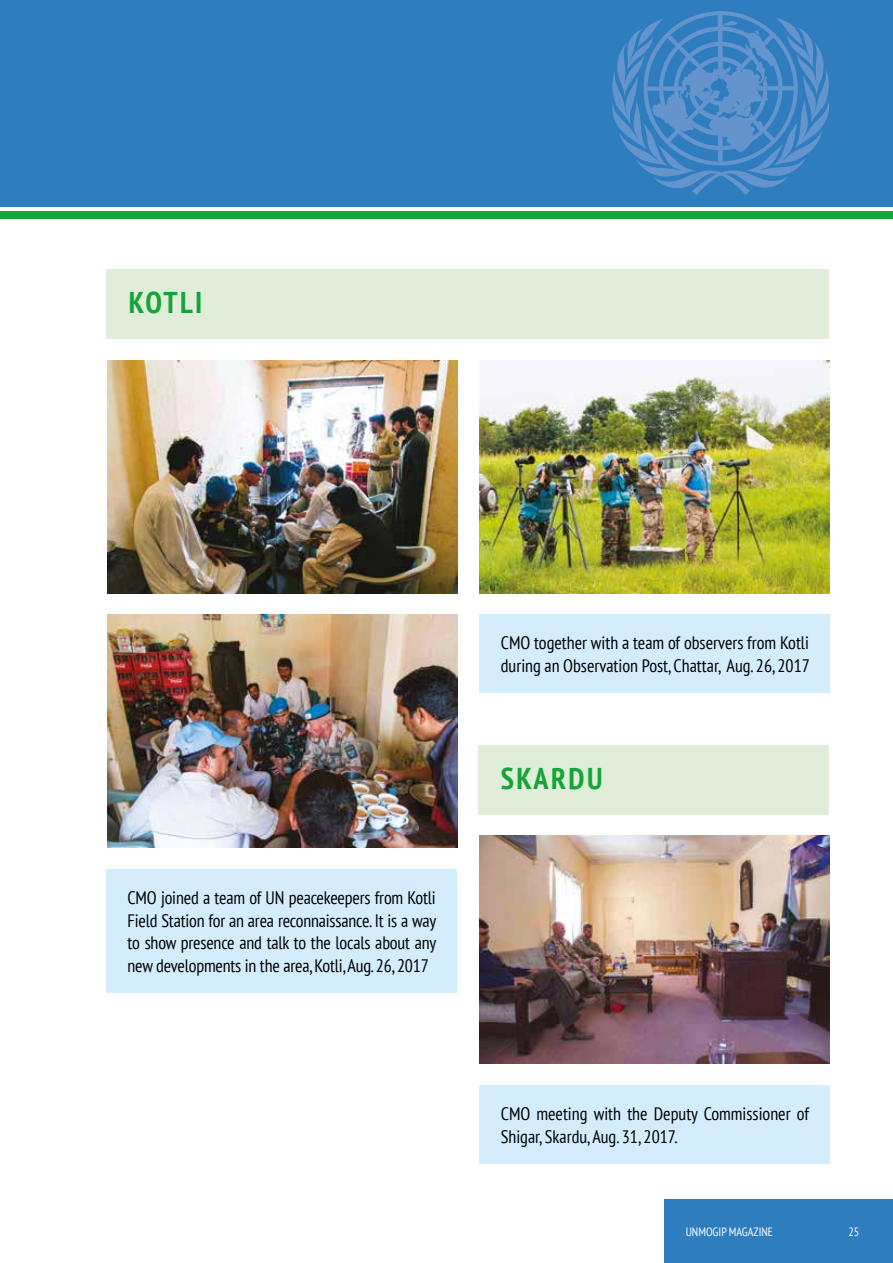
<style>
.page{position:relative;width:893px;height:1263px;background:#fff}
.page>*{position:absolute;margin:0;border:0;box-sizing:border-box;transform-origin:0 0}
.t1{font:700 condensed 30px "PT Sans";letter-spacing:.08em;color:#13a538}
.t2{font:condensed 18px/22.5px "PT Sans";color:#000}
.t3{font:condensed 12px "PT Sans";color:#fff}
</style>
<div class="page">
<div style="left:0;top:0;width:893px;height:206px;background:#2d7dbf"></div>
<div style="left:0;top:212px;width:893px;height:7px;background:#13a538"></div>
<svg style="left:612px;top:11px;width:217px;height:184px"></svg>
<div style="left:106px;top:869px;width:351px;height:124px;background:#d4edfc"></div>
<div style="left:479px;top:614px;width:351px;height:79px;background:#d4edfc"></div>
<div style="left:479px;top:1085px;width:351px;height:79px;background:#d4edfc"></div>
<img style="left:107px;top:360px;width:350px;height:233px">
<img style="left:107px;top:614px;width:350px;height:234px">
<img style="left:479px;top:360px;width:350px;height:233px">
<img style="left:479px;top:836px;width:350px;height:227px">
<div style="left:478px;top:745px;width:351px;height:70px;background:#e0edd9"></div>
<div style="left:106px;top:269px;width:723px;height:70px;background:#e0edd9"></div>
<div style="left:664px;top:1199px;width:229px;height:64px;background:#2d7dbf"></div>
<h1 class="t1" style="left:129px;top:282px;width:75px">KOTLI</h1>
<p class="t2" style="left:128px;top:886px;width:310px;text-align:justify">CMO joined a team of UN peacekeepers from Kotli Field Station for an area reconnaissance. It is a way to show presence and talk to the locals about any new developments in the area, Kotli, Aug. 26, 2017</p>
<p class="t2" style="left:501px;top:631px;width:311px">CMO together with a team of observers from Kotli during an Observation Post, Chattar, Aug. 26, 2017</p>
<h1 class="t1" style="left:501px;top:758px;width:103px">SKARDU</h1>
<p class="t2" style="left:501px;top:1102px;width:310px">CMO meeting with the Deputy Commissioner of<br>Shigar, Skardu, Aug. 31, 2017.</p>
<p class="t3" style="left:686px;top:1224px;width:89px">UNMOGIP MAGAZINE</p>
<p class="t3" style="left:848px;top:1224px;width:12px">25</p>
</div>
